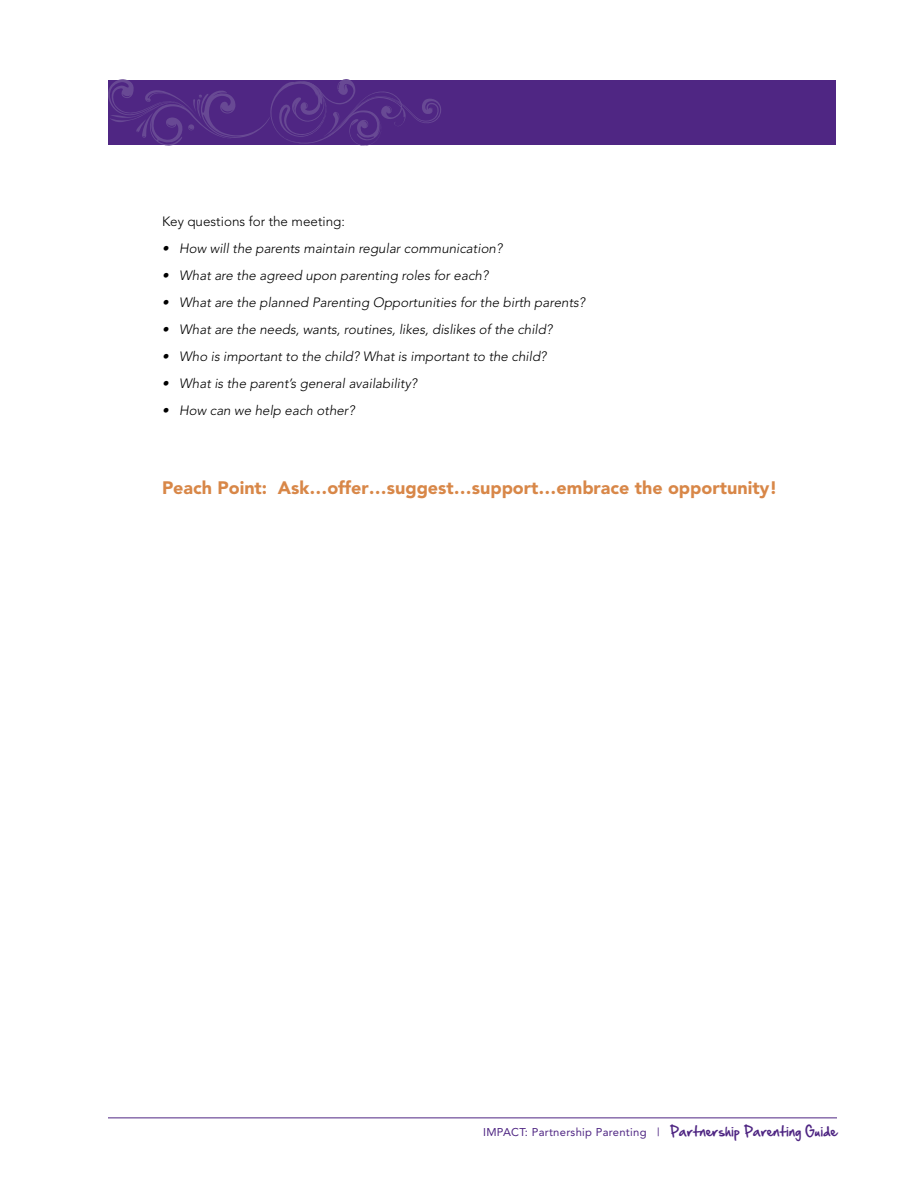
<style>
.page{position:relative;width:918px;height:1188px;background:#fff}
.page>*{position:absolute;margin:0;border:0;box-sizing:border-box;transform-origin:0 0}
.t1{font:900 18px "Avenir";color:#d88748}
.t2{font:italic 300 13.5px "Avenir";color:#000}
.t3{font:300 13.5px "Avenir";color:#000}
.t4{font:11.25px "Avenir";letter-spacing:.025em;color:#4f2683}
.s1{font-family:"Hand Of Sean";font-size:12px}
</style>
<div class="page">
<div style="left:109px;top:80px;width:727px;height:65px;background:#4f2683"></div>
<hr style="left:108px;top:1118px;width:729px;height:1px;background:#4f2683">
<svg style="left:108px;top:79px;width:333px;height:67px"></svg>
<p class="t3" style="left:162px;top:214px;width:184px">Key questions for the meeting:</p>
<p class="t2" style="left:162px;top:241px;width:342px">• How will the parents maintain regular communication?</p>
<p class="t2" style="left:162px;top:267px;width:328px">• What are the agreed upon parenting roles for each?</p>
<p class="t2" style="left:162px;top:294px;width:425px">• What are the planned Parenting Opportunities for the birth parents?</p>
<p class="t2" style="left:162px;top:321px;width:392px">• What are the needs, wants, routines, likes, dislikes of the child?</p>
<p class="t2" style="left:162px;top:348px;width:386px">• Who is important to the child? What is important to the child?</p>
<p class="t2" style="left:162px;top:375px;width:257px">• What is the parent’s general availability?</p>
<p class="t2" style="left:162px;top:402px;width:194px">• How can we help each other?</p>
<h1 class="t1" style="left:162px;top:477px;width:617px">Peach Point: Ask…offer…suggest…support…embrace the opportunity!</h1>
<p class="t4" style="left:483px;top:1126px;width:355px">IMPACT: Partnership Parenting | <span class="s1">Partnership Parenting Guide</span></p>
</div>
